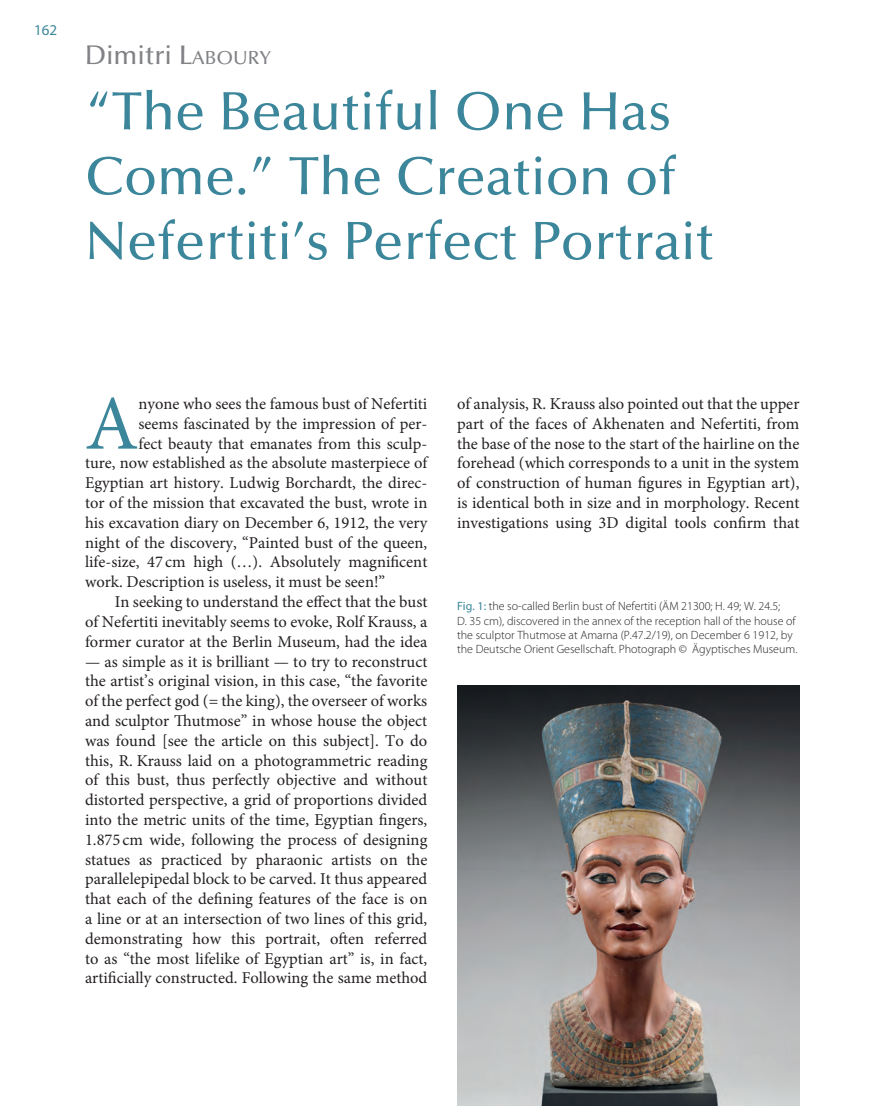
<style>
.page{position:relative;width:893px;height:1106px;background:#fff}
.page>*{position:absolute;margin:0;border:0;box-sizing:border-box;transform-origin:0 0}
.t1{font:77.4px "Minion Pro";color:#3b869a}
.t2{font:500 54px/64.8px "Optima LT Std";color:#3b869a}
.t3{font:500 27px "Optima LT Std";color:#808285}
.t4{font:16.5px/19.8px "Minion Pro";letter-spacing:.075em;color:#231f20;text-align:justify}
.t5{font:16.5px "Minion Pro";color:#231f20}
.t6{font:16.5px "Minion Pro";letter-spacing:.04em;color:#231f20}
.t7{font:15px "Myriad Pro";color:#3b869a}
.t8{font:300 12px/14.4px "Myriad Pro";color:#231f20}
.s1{font-style:inherit}
.s2{font-size:18.9px}
.s3{font-weight:400;color:#3b869a}
</style>
<div class="page">
<img style="left:457px;top:686px;width:342px;height:420px">
<p class="t7" style="left:34px;top:20px;width:25px">162</p>
<h3 class="t3" style="left:85px;top:40px;width:188px">Dimitri <span class="s1">L</span><span class="s2">ABOURY</span></h3>
<h2 class="t2" style="left:85px;top:80px;width:630px">“The Beautiful One Has<br>Come.” The Creation of<br>Nefertiti’s Perfect Portrait</h2>
<h1 class="t1" style="left:85px;top:372px;width:55px">A</h1>
<p class="t4" style="left:139px;top:394px;width:290px">nyone who sees the famous bust of Nefertiti</p>
<p class="t4" style="left:139px;top:414px;width:288px">seems fascinated by the impression of per-</p>
<p class="t4" style="left:139px;top:433px;width:288px">fect beauty that emanates from this sculp-</p>
<p class="t4" style="left:85px;top:453px;width:345px">ture, now established as the absolute masterpiece of</p>
<p class="t5" style="left:85px;top:472px;width:342px">Egyptian art history. Ludwig Borchardt, the direc-</p>
<p class="t4" style="left:85px;top:493px;width:344px">tor of the mission that excavated the bust, wrote in</p>
<p class="t5" style="left:85px;top:511px;width:344px">his excavation diary on December 6, 1912, the very</p>
<p class="t5" style="left:85px;top:531px;width:344px">night of the discovery, “Painted bust of the queen,</p>
<p class="t4" style="left:85px;top:552px;width:343px">life-size, 47 cm high (…). Absolutely magnificent</p>
<p class="t4" style="left:85px;top:572px;width:302px">work. Description is useless, it must be seen!”</p>
<p class="t4" style="left:115px;top:592px;width:313px">In seeking to understand the effect that the bust</p>
<p class="t4" style="left:85px;top:612px;width:344px">of Nefertiti inevitably seems to evoke, Rolf Krauss, a</p>
<p class="t6" style="left:85px;top:630px;width:344px">former curator at the Berlin Museum, had the idea</p>
<p class="t4" style="left:85px;top:651px;width:344px">— as simple as it is brilliant — to try to reconstruct the artist’s original vision, in this case, “the favorite of the perfect god (= the king), the overseer of works and sculptor Thutmose” in whose house the object was found [see the article on this subject]. To do this, R. Krauss laid on a photogrammetric reading of this bust, thus perfectly objective and without distorted perspective, a grid of proportions divided into the metric units of the time, Egyptian fingers, 1.875 cm wide, following the process of designing statues as practiced by pharaonic artists on the parallelepipedal block to be carved. It thus appeared that each of the defining features of the face is on a line or at an intersection of two lines of this grid, demonstrating how this portrait, often referred to as “the most lifelike of Egyptian art” is, in fact, artificially constructed. Following the same method</p>
<p class="t4" style="left:457px;top:394px;width:344px">of analysis, R. Krauss also pointed out that the upper part of the faces of Akhenaten and Nefertiti, from the base of the nose to the start of the hairline on the forehead (which corresponds to a unit in the system of construction of human figures in Egyptian art), is identical both in size and in morphology. Recent investigations using 3D digital tools confirm that</p>
<p class="t8" style="left:457px;top:599px;width:342px"><span class="s3">Fig. 1:</span> the so-called Berlin bust of Nefertiti (ÄM 21300; H. 49; W. 24.5;<br>D. 35 cm), discovered in the annex of the reception hall of the house of the sculptor Thutmose at Amarna (P.47.2/19), on December 6 1912, by the Deutsche Orient Gesellschaft. Photograph © Ägyptisches Museum.</p>
</div>
